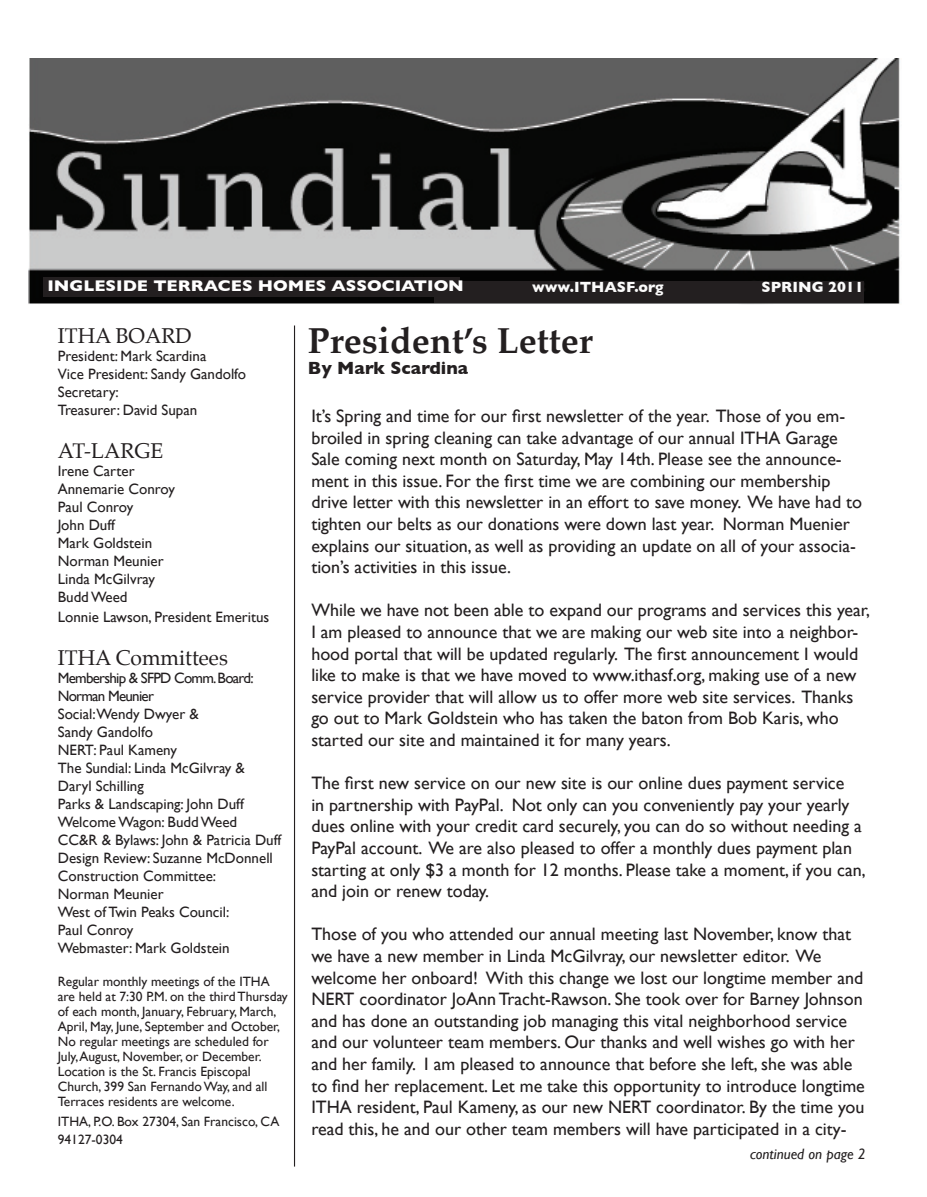
<style>
.page{position:relative;width:927px;height:1197px;background:#fff}
.page>*{position:absolute;margin:0;border:0;box-sizing:border-box;transform-origin:0 0}
.t1{font:700 36px "Palatino";color:#231f20}
.t2{font:21px "Palatino";color:#231f20}
.t3{font:18px/21.6px "Gill Sans";color:#231f20}
.t4{font:700 18px "Gill Sans";color:#231f20}
.t5{font:700 15.75px "Gill Sans";color:#fff;scale:1.1 1}
.t6{font:15px/18px "Gill Sans";color:#231f20}
.t7{font:700 15px "Gill Sans";color:#fafafa}
.t8{font:italic 15px "Gill Sans";color:#231f20}
.t9{font:13.5px/15px "Gill Sans";color:#231f20}
</style>
<div class="page">
<img style="left:28px;top:58px;width:872px;height:246px">
<div style="left:43px;top:278px;width:417px;height:19px;background:#231f20"></div>
<div style="left:434px;top:281px;width:430px;height:22px;background:#231f20"></div>
<hr style="left:294px;top:326px;width:1px;height:841px;background:#231f20">
<p class="t5" style="left:47px;top:277px;width:380px">INGLESIDE TERRACES HOMES ASSOCIATION</p>
<p class="t7" style="left:532px;top:278px;width:133px">www.ITHASF.org</p>
<p class="t7" style="left:762px;top:278px;width:104px">SPRING 2011</p>
<p class="t2" style="left:58px;top:322px;width:135px">ITHA BOARD</p>
<p class="t6" style="left:58px;top:347px;width:190px">President: Mark Scardina<br>Vice President: Sandy Gandolfo<br>Secretary:<br>Treasurer: David Supan</p>
<p class="t2" style="left:58px;top:437px;width:107px">AT-LARGE</p>
<p class="t6" style="left:58px;top:462px;width:119px">Irene Carter<br>Annemarie Conroy<br>Paul Conroy<br>John Duff<br>Mark Goldstein<br>Norman Meunier<br>Linda McGilvray<br>Budd Weed</p>
<p class="t6" style="left:58px;top:608px;width:213px">Lonnie Lawson, President Emeritus</p>
<p class="t2" style="left:58px;top:644px;width:172px">ITHA Committees</p>
<p class="t6" style="left:58px;top:669px;width:225px">Membership &amp; SFPD Comm. Board:<br>Norman Meunier<br>Social:Wendy Dwyer &amp;<br>Sandy Gandolfo<br>NERT: Paul Kameny<br>The Sundial: Linda McGilvray &amp;<br>Daryl Schilling<br>Parks &amp; Landscaping: John Duff<br>Welcome Wagon: Budd Weed<br>CC&amp;R &amp; Bylaws: John &amp; Patricia Duff<br>Design Review: Suzanne McDonnell<br>Construction Committee:<br>Norman Meunier<br>West of Twin Peaks Council:<br>Paul Conroy<br>Webmaster: Mark Goldstein</p>
<p class="t9" style="left:58px;top:974px;width:231px">Regular monthly meetings of the ITHA are held at 7:30 P.M. on the third Thursday of each month, January, February, March, April, May, June, September and October, No regular meetings are scheduled for July, August, November, or December.<br>Location is the St. Francis Episcopal Church, 399 San Fernando Way, and all Terraces residents are welcome.</p>
<p class="t9" style="left:58px;top:1112px;width:223px;line-height:18px">ITHA, P.O. Box 27304, San Francisco, CA<br>94127-0304</p>
<h1 class="t1" style="left:308px;top:318px;width:286px">President’s Letter</h1>
<p class="t4" style="left:308px;top:358px;width:162px">By Mark Scardina</p>
<p class="t3" style="left:311px;top:405px;width:552px">It’s Spring and time for our first newsletter of the year. Those of you em&shy;broiled in spring cleaning can take advantage of our annual ITHA Garage Sale coming next month on Saturday, May 14th. Please see the announce&shy;ment in this issue. For the first time we are combining our membership drive letter with this newsletter in an effort to save money. We have had to tighten our belts as our donations were down last year. Norman Muenier explains our situation, as well as providing an update on all of your associa&shy;tion’s activities in this issue.</p>
<p class="t3" style="left:311px;top:599px;width:560px">While we have not been able to expand our programs and services this year, I am pleased to announce that we are making our web site into a neighbor&shy;hood portal that will be updated regularly. The first announcement I would like to make is that we have moved to www.ithasf.org, making use of a new service provider that will allow us to offer more web site services. Thanks go out to Mark Goldstein who has taken the baton from Bob Karis, who started our site and maintained it for many years.</p>
<p class="t3" style="left:311px;top:772px;width:556px">The first new service on our new site is our online dues payment service<br>in partnership with PayPal. Not only can you conveniently pay your yearly dues online with your credit card securely, you can do so without needing a PayPal account. We are also pleased to offer a monthly dues payment plan starting at only $3 a month for 12 months. Please take a moment, if you can, and join or renew today.</p>
<p class="t3" style="left:311px;top:923px;width:555px">Those of you who attended our annual meeting last November, know that we have a new member in Linda McGilvray, our newsletter editor. We welcome her onboard! With this change we lost our longtime member and NERT coordinator JoAnn Tracht-Rawson. She took over for Barney Johnson and has done an outstanding job managing this vital neighborhood service and our volunteer team members. Our thanks and well wishes go with her and her family. I am pleased to announce that before she left, she was able to find her replacement. Let me take this opportunity to introduce longtime ITHA resident, Paul Kameny, as our new NERT coordinator. By the time you read this, he and our other team members will have participated in a city-</p>
<p class="t8" style="left:750px;top:1146px;width:117px">continued on page 2</p>
</div>
